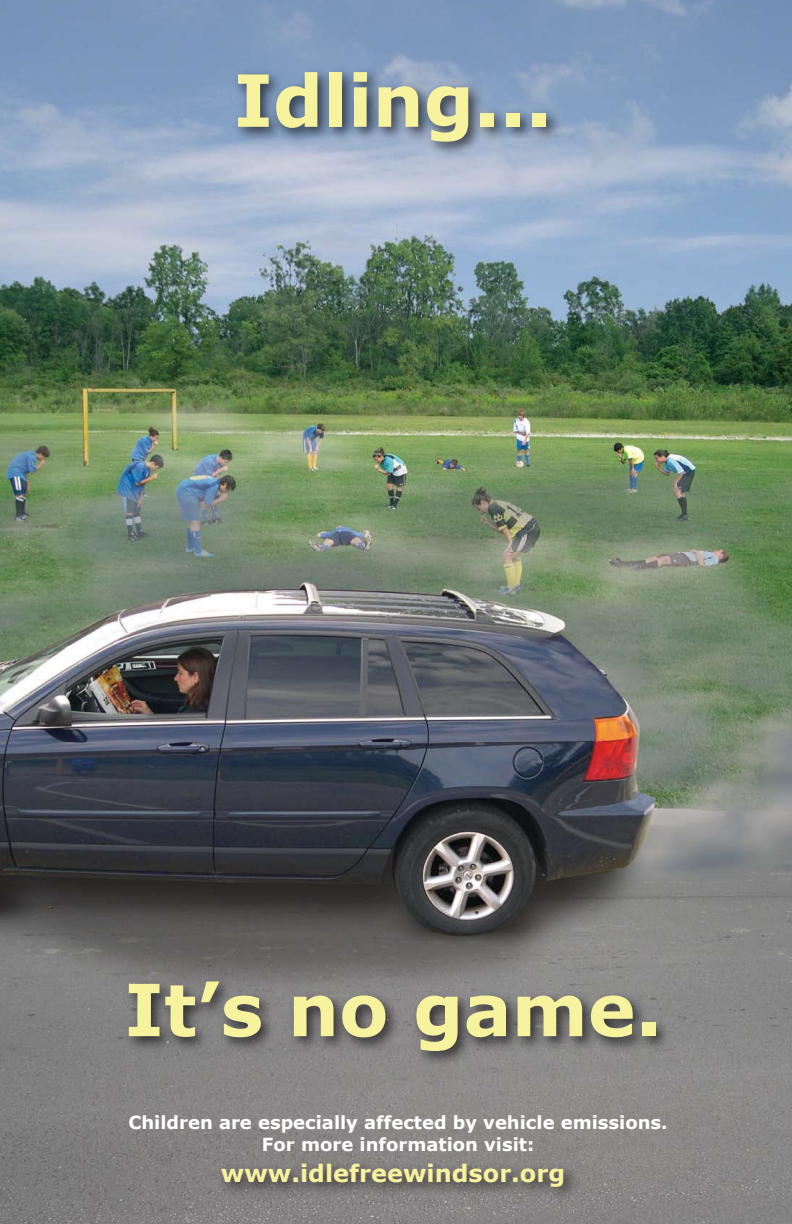
<style>
.page{position:relative;width:792px;height:1224px;background:#fff}
.page>*{position:absolute;margin:0;border:0;box-sizing:border-box;transform-origin:0 0}
.t1{font:700 72px "Verdana";color:#f7f29e}
.t2{font:700 24px "Verdana";color:#f7f29e}
.t3{font:700 18px/21.6px "Verdana";color:#fff;text-align:center}
</style>
<div class="page">
<img style="left:0;top:0;width:792px;height:1224px">
<img style="left:224px;top:55px;width:348px;height:107px">
<img style="left:115px;top:964px;width:567px;height:107px">
<img style="left:211px;top:1151px;width:374px;height:56px">
<h1 class="t1" style="left:234px;top:55px;width:320px">Idling...</h1>
<h1 class="t1" style="left:125px;top:964px;width:539px">It’s no game.</h1>
<p class="t3" style="left:128px;top:1111px;width:541px">Children are especially affected by vehicle emissions.<br>For more information visit:</p>
<h2 class="t2" style="left:221px;top:1158px;width:346px">www.idlefreewindsor.org</h2>
</div>
